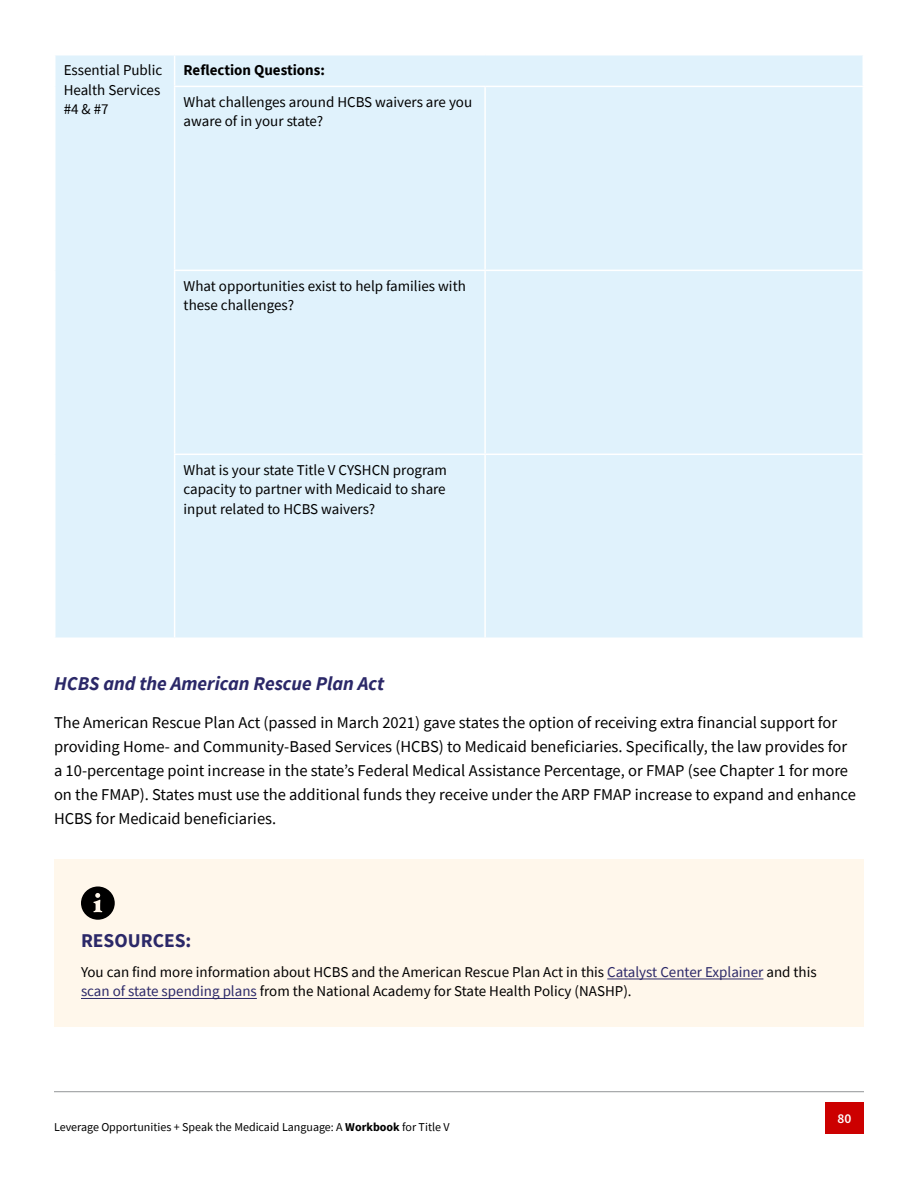
<style>
.page{position:relative;width:918px;height:1188px;background:#fff}
.page>*{position:absolute;margin:0;border:0;box-sizing:border-box;transform-origin:0 0}
.t1{font:italic 700 19.5px "Source Sans Pro";color:#2b2868}
.t2{font:700 19.5px "Source Sans Pro";color:#2b2868}
.Body_text{font:16.5px/24px "Source Sans Pro";color:#000}
.Question_text{font:15px/19.5px "Source Sans Pro";color:#000}
.Block_Grant_text{font:15px/19.5px "Source Sans Pro";color:#000}
.Question_text-2{font:700 15px "Source Sans Pro";color:#000}
.t3{font:600 13.5px "Source Sans Pro";color:#fff}
.t4{font:12px "Source Sans Pro";color:#000}
.s1{color:#2b2868}
.s2{font-weight:700}
</style>
<div class="page">
<div style="left:825px;top:1103px;width:39px;height:31px;background:#c00"></div>
<hr style="left:54px;top:1091px;width:810px;height:1px;background:#939598">
<div style="left:56px;top:56px;width:806px;height:582px;background:#e0f2fc"></div>
<hr style="left:174px;top:55px;width:1px;height:31px;background:#fff">
<hr style="left:174px;top:86px;width:311px;height:1px;background:#fff">
<hr style="left:174px;top:87px;width:1px;height:183px;background:#fff">
<hr style="left:485px;top:86px;width:379px;height:1px;background:#fff">
<hr style="left:484px;top:87px;width:2px;height:183px;background:#fff">
<hr style="left:174px;top:270px;width:311px;height:1px;background:#fff">
<hr style="left:174px;top:271px;width:1px;height:183px;background:#fff">
<hr style="left:485px;top:270px;width:379px;height:1px;background:#fff">
<hr style="left:484px;top:271px;width:2px;height:183px;background:#fff">
<hr style="left:174px;top:454px;width:311px;height:1px;background:#fff">
<hr style="left:174px;top:455px;width:1px;height:183px;background:#fff">
<hr style="left:485px;top:454px;width:379px;height:1px;background:#fff">
<hr style="left:484px;top:455px;width:2px;height:183px;background:#fff">
<div style="left:54px;top:860px;width:810px;height:167px;background:#fff7eb"></div>
<hr style="left:607px;top:979px;width:156px;height:1px;background:#2b2868">
<hr style="left:81px;top:998px;width:176px;height:1px;background:#2b2868">
<svg style="left:81px;top:886px;width:34px;height:34px"></svg>
<p class="Question_text" style="left:64px;top:60px;width:100px">Essential Public<br>Health Services #4 &amp; #7</p>
<p class="Question_text-2" style="left:184px;top:60px;width:143px">Reflection Questions:</p>
<p class="Question_text" style="left:184px;top:92px;width:290px">What challenges around HCBS waivers are you aware of in your state?</p>
<p class="Question_text" style="left:184px;top:276px;width:284px">What opportunities exist to help families with these challenges?</p>
<p class="Question_text" style="left:184px;top:460px;width:265px;text-align:justify">What is your state Title V CYSHCN program capacity to partner with Medicaid to share input related to HCBS waivers?</p>
<h2 class="t1" style="left:54px;top:670px;width:332px">HCBS and the American Rescue Plan Act</h2>
<p class="Body_text" style="left:54px;top:710px;width:804px">The American Rescue Plan Act (passed in March 2021) gave states the option of receiving extra financial support for providing Home- and Community-Based Services (HCBS) to Medicaid beneficiaries. Specifically, the law provides for a 10-percentage point increase in the state’s Federal Medical Assistance Percentage, or FMAP (see Chapter 1 for more on the FMAP). States must use the additional funds they receive under the ARP FMAP increase to expand and enhance HCBS for Medicaid beneficiaries.</p>
<h1 class="t2" style="left:81px;top:927px;width:112px">RESOURCES:</h1>
<p class="Block_Grant_text" style="left:81px;top:962px;width:737px">You can find more information about HCBS and the American Rescue Plan Act in this <span class="s1">Catalyst Center Explainer</span> and this <span class="s1">scan of state spending plans</span> from the National Academy for State Health Policy (NASHP).</p>
<p class="t4" style="left:54px;top:1120px;width:397px">Leverage Opportunities + Speak the Medicaid Language: A <span class="s2">Workbook</span> for Title V</p>
<p class="t3" style="left:838px;top:1110px;width:15px">80</p>
</div>
